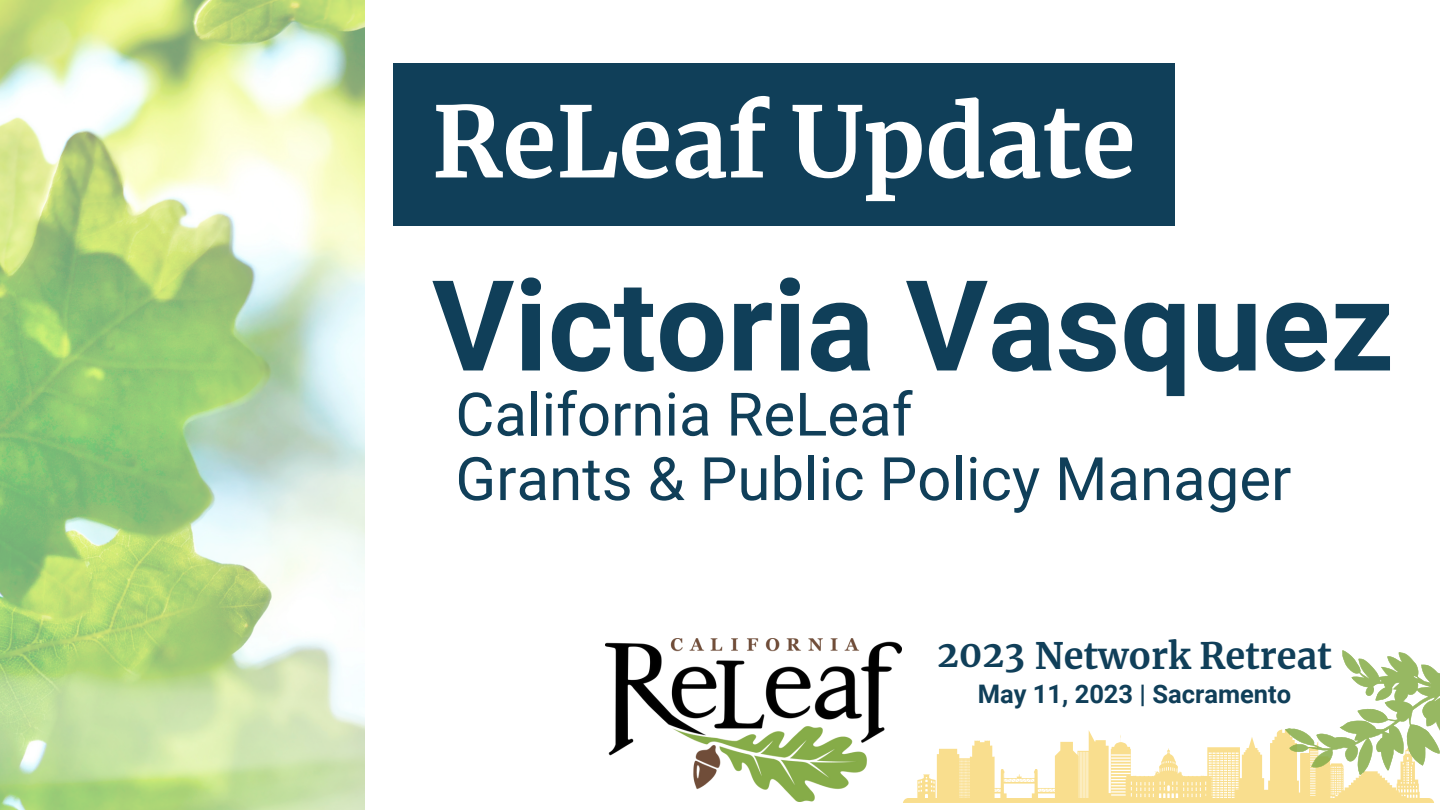
<style>
.page{position:relative;width:1440px;height:810px;background:#fff}
.page>*{position:absolute;margin:0;border:0;box-sizing:border-box;transform-origin:0 0}
.t1{font:700 126px "Roboto";color:#103f59}
.t2{font:700 97.7px "Merriweather";color:#fff}
.t3{font:59.9px "Roboto";color:#103f59}
.t4{font:700 36.1px "Merriweather";color:#103f59}
.t5{font:700 25.5px "Roboto";color:#103f59}
</style>
<div class="page">
<img style="left:0;top:0;width:365px;height:810px">
<img style="left:606px;top:638px;width:296px;height:163px">
<div style="left:393px;top:64px;width:782px;height:162px;background:#103f59"></div>
<svg style="left:903px;top:650px;width:537px;height:153px"></svg>
<p class="t2" style="left:432px;top:81px;width:705px">ReLeaf Update</p>
<p class="t1" style="left:432px;top:254px;width:964px">Victoria Vasquez</p>
<p class="t3" style="left:455px;top:380px;width:459px">California ReLeaf</p>
<p class="t3" style="left:455px;top:445px;width:837px">Grants &amp; Public Policy Manager</p>
<p class="t4" style="left:937px;top:632px;width:89px">2023</p>
<p class="t4" style="left:1035px;top:633px;width:299px">Network Retreat</p>
<p class="t5" style="left:978px;top:679px;width:315px">May 11, 2023 | Sacramento</p>
</div>
